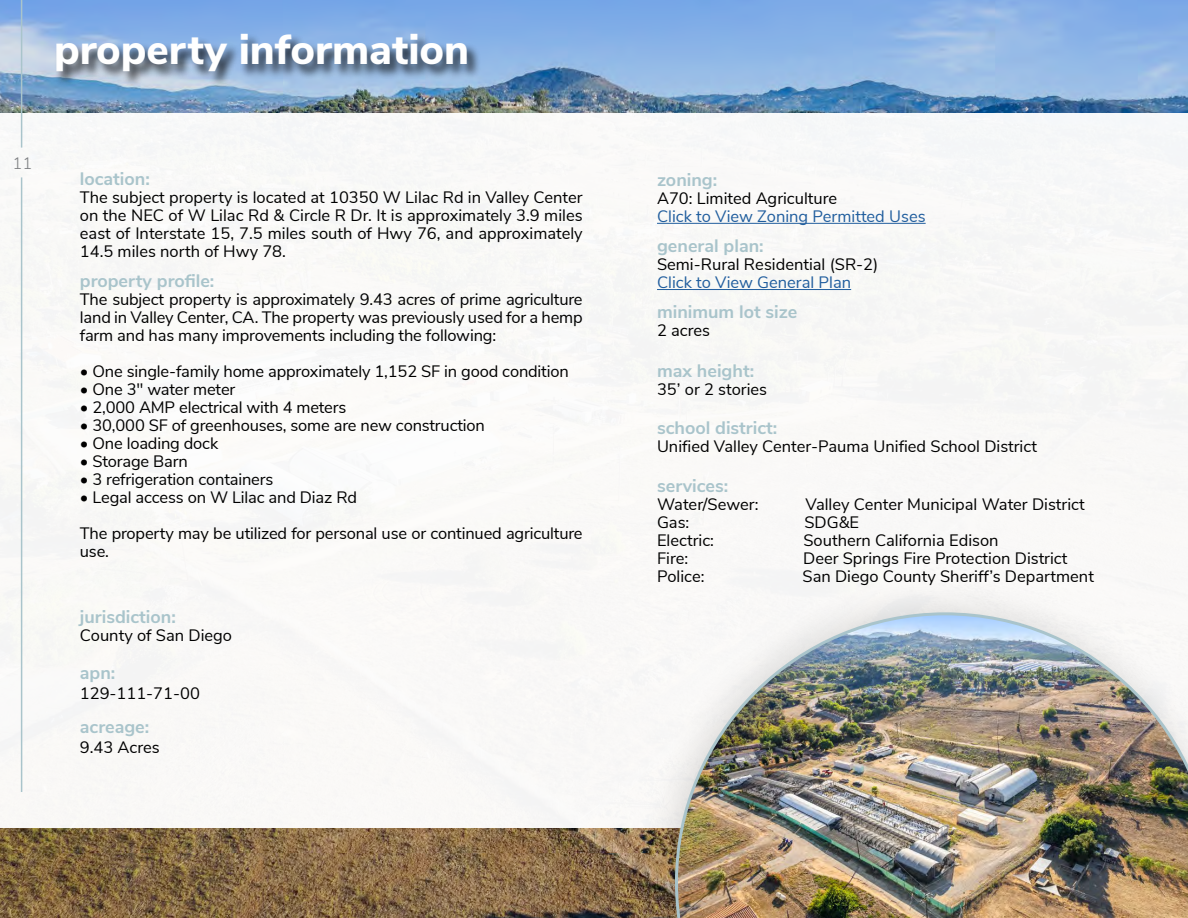
<style>
.page{position:relative;width:1188px;height:918px;background:#fff}
.page>*{position:absolute;margin:0;border:0;box-sizing:border-box;transform-origin:0 0}
.t1{font:800 42px "Nunito Sans";color:#fff}
.t2{font:700 18px "Nunito Sans";color:#a9c4cb}
.t3{font:16.5px/18px "Nunito Sans";letter-spacing:-.01em;color:#000;text-align:justify}
.t4{font:16.5px "Nunito Sans";color:#215e9e}
.t5{font:300 16.5px "Nunito Sans";color:#7e8083}
</style>
<div class="page">
<img style="left:0;top:0;width:1188px;height:918px">
<div style="left:0;top:113px;width:1188px;height:715px;background:#f9f9f7"></div>
<hr style="left:21px;top:0;width:1px;height:148px;background:#a9c4cb">
<hr style="left:21px;top:177px;width:1px;height:615px;background:#a9c4cb">
<div style="left:54px;top:33px;width:427px;height:54px;background:#000;opacity:.75"></div>
<hr style="left:657px;top:223px;width:269px;height:1px;background:#215e9e">
<hr style="left:657px;top:289px;width:194px;height:1px;background:#215e9e">
<div style="left:633px;top:573px;width:555px;height:345px;background:#000;opacity:.14"></div>
<img style="left:675px;top:612px;width:513px;height:306px">
<h1 class="t1" style="left:54px;top:19px;width:417px">property information</h1>
<p class="t5" style="left:13px;top:151px;width:21px">11</p>
<p class="t2" style="left:80px;top:165px;width:71px">location:</p>
<p class="t3" style="left:80px;top:187px;width:504px">The subject property is located at 10350 W Lilac Rd in Valley Center on the NEC of W Lilac Rd &amp; Circle R Dr. It is approximately 3.9 miles east of Interstate 15, 7.5 miles south of Hwy 76, and approximately 14.5 miles north of Hwy 78.</p>
<p class="t2" style="left:80px;top:268px;width:136px">property profile:</p>
<p class="t3" style="left:80px;top:289px;width:504px">The subject property is approximately 9.43 acres of prime agriculture land in Valley Center, CA. The property was previously used for a hemp farm and has many improvements including the following:</p>
<p class="t3" style="left:80px;top:361px;width:490px">• One single-family home approximately 1,152 SF in good condition</p>
<p class="t3" style="left:80px;top:379px;width:157px">• One 3" water meter</p>
<p class="t3" style="left:80px;top:397px;width:268px">• 2,000 AMP electrical with 4 meters</p>
<p class="t3" style="left:80px;top:415px;width:407px">• 30,000 SF of greenhouses, some are new construction</p>
<p class="t3" style="left:80px;top:433px;width:140px">• One loading dock</p>
<p class="t3" style="left:80px;top:451px;width:109px">• Storage Barn</p>
<p class="t3" style="left:80px;top:469px;width:195px">• 3 refrigeration containers</p>
<p class="t3" style="left:80px;top:478px;width:504px;line-height:36px">• Legal access on W Lilac and Diaz Rd<br>The property may be utilized for personal use or continued agriculture</p>
<p class="t3" style="left:80px;top:541px;width:31px">use.</p>
<p class="t2" style="left:80px;top:604px;width:97px">jurisdiction:</p>
<p class="t3" style="left:80px;top:625px;width:154px">County of San Diego</p>
<p class="t2" style="left:80px;top:659px;width:37px">apn:</p>
<p class="t3" style="left:80px;top:683px;width:122px">129-111-71-00</p>
<p class="t2" style="left:80px;top:714px;width:71px">acreage:</p>
<p class="t3" style="left:80px;top:737px;width:81px">9.43 Acres</p>
<p class="t2" style="left:657px;top:167px;width:62px">zoning:</p>
<p class="t3" style="left:657px;top:188px;width:182px">A70: Limited Agriculture</p>
<p class="t4" style="left:657px;top:204px;width:270px">Click to View Zoning Permitted Uses</p>
<p class="t2" style="left:657px;top:233px;width:108px">general plan:</p>
<p class="t3" style="left:657px;top:255px;width:223px">Semi-Rural Residential (SR-2)</p>
<p class="t4" style="left:657px;top:271px;width:196px">Click to View General Plan</p>
<p class="t2" style="left:657px;top:299px;width:142px">minimum lot size</p>
<p class="t3" style="left:657px;top:321px;width:55px">2 acres</p>
<p class="t2" style="left:657px;top:357px;width:99px">max height:</p>
<p class="t3" style="left:657px;top:379px;width:112px">35’ or 2 stories</p>
<p class="t2" style="left:657px;top:415px;width:122px">school district:</p>
<p class="t3" style="left:657px;top:437px;width:381px">Unified Valley Center-Pauma Unified School District</p>
<p class="t2" style="left:657px;top:472px;width:73px">services:</p>
<p class="t3" style="left:657px;top:494px;width:103px">Water/Sewer:</p>
<p class="t3" style="left:806px;top:494px;width:281px">Valley Center Municipal Water District</p>
<p class="t3" style="left:657px;top:512px;width:34px">Gas:</p>
<p class="t3" style="left:804px;top:512px;width:56px">SDG&amp;E</p>
<p class="t3" style="left:657px;top:530px;width:59px">Electric:</p>
<p class="t3" style="left:803px;top:530px;width:197px">Southern California Edison</p>
<p class="t3" style="left:657px;top:548px;width:33px">Fire:</p>
<p class="t3" style="left:803px;top:548px;width:266px">Deer Springs Fire Protection District</p>
<p class="t3" style="left:657px;top:566px;width:49px">Police:</p>
<p class="t3" style="left:803px;top:566px;width:293px">San Diego County Sheriff’s Department</p>
</div>
